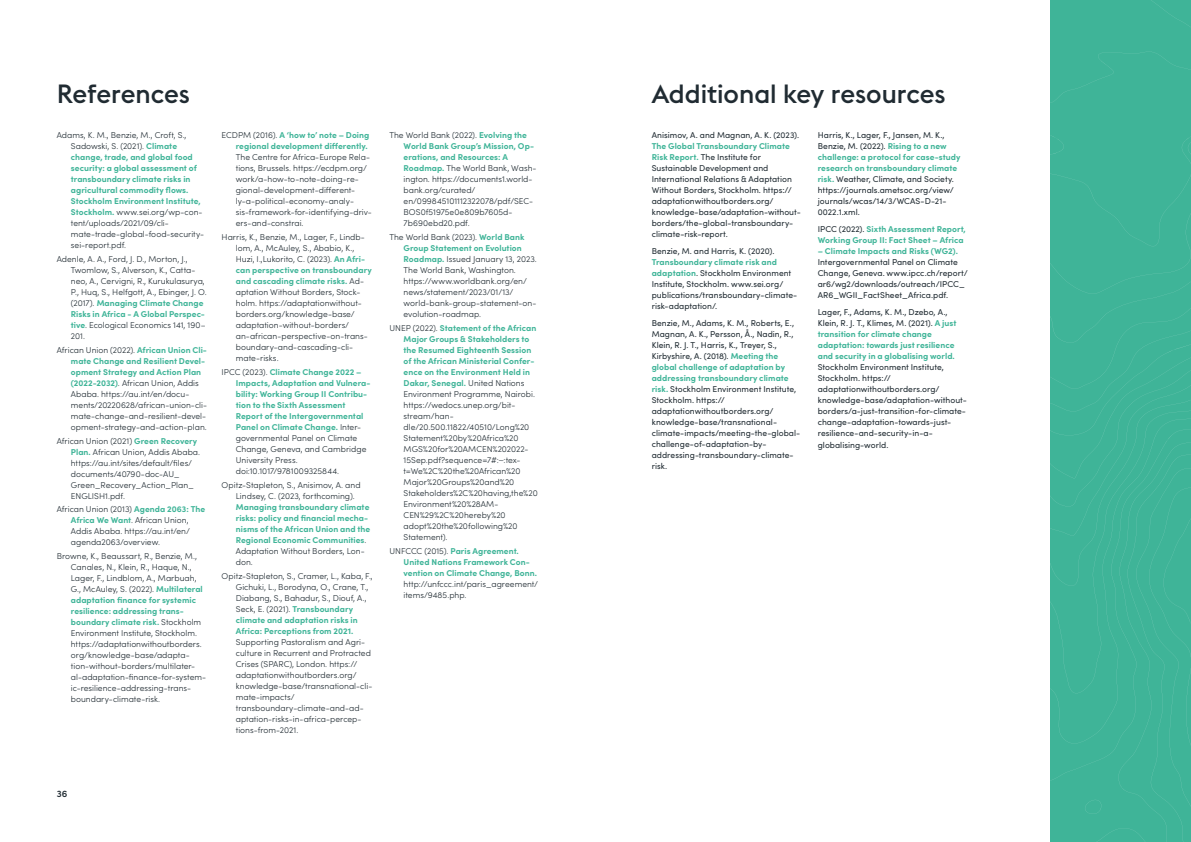
<style>
.page{position:relative;width:1191px;height:842px;background:#fff}
.page>*{position:absolute;margin:0;border:0;box-sizing:border-box;transform-origin:0 0}
.AWB__Article_main_title{font:500 26px "Euclid Flex";letter-spacing:-.005em;color:#202b32}
.t1{font:600 9.5px "Sofia Pro";color:#202b32}
.AWB__References_text{font:300 8.5px/11px "Sofia Pro";color:#202b32}
.AWB__Main_body_text{font:8.5px/11px "Sofia Pro";color:#202b32}
.AWB__References_text-2{font:700 8.5px/11px "Sofia Pro";color:#3fb498}
.AWB__Main_body_text-2{font:700 8.5px/11px "Sofia Pro";letter-spacing:.005em;color:#3fb498}
.s1{font-weight:300;color:#202b32}
.s2{font-weight:700;color:#3fb498}
.s3{font-weight:400;color:#202b32}
</style>
<div class="page">
<div style="left:1050px;top:0;width:141px;height:842px;background:#3fb498"></div>
<svg style="left:1085px;top:800px;width:16px;height:14px"></svg>
<div style="left:1118px;top:320px;width:73px;height:522px;background:#3fb498"></div>
<p class="AWB__Article_main_title" style="left:57px;top:79px;width:135px">References</p>
<p class="AWB__Article_main_title" style="left:651px;top:79px;width:295px">Additional key resources</p>
<p class="AWB__References_text-2" style="left:71px;top:129px;width:135px;text-indent:-14px"><span class="s1">Adams, K. M., Benzie, M., Croft, S.,<br>Sadowski, S. (2021).</span> Climate change, trade, and global food security: a global assessment of transboundary climate risks in agricultural commodity flows.<br>Stockholm Environment Institute,<br>Stockholm. <span class="s1">www.sei.org/wp-con&shy;tent/uploads/2021/09/cli&shy;mate-trade-global-food-security&shy;sei-report.pdf.</span></p>
<p class="AWB__References_text" style="left:71px;top:253px;width:137px;text-indent:-14px">Adenle, A. A., Ford, J. D., Morton, J.,<br>Twomlow, S., Alverson, K., Catta&shy;neo, A., Cervigni, R., Kurukulasurya,<br>P., Huq, S., Helfgott, A., Ebinger, J. O. (2017). <span class="s2">Managing Climate Change<br>Risks in Africa - A Global Perspec&shy;tive</span>. Ecological Economics 141, 190–<br>201.</p>
<p class="AWB__References_text" style="left:71px;top:344px;width:138px;text-indent:-14px">African Union (2022). <span class="s2">African Union Cli&shy;mate Change and Resilient Devel&shy;opment Strategy and Action Plan (2022-2032)</span>. African Union, Addis Ababa. https://au.int/en/docu&shy;ments/20220628/african-union-cli&shy;mate-change-and-resilient-devel&shy;opment-strategy-and-action-plan.</p>
<p class="AWB__References_text" style="left:71px;top:434px;width:131px;text-indent:-14px">African Union (2021) <span class="s2">Green Recovery<br>Plan.</span> African Union, Addis Ababa. https://au.int/sites/default/files/ documents/40790-doc-AU_<br>Green_Recovery_Action_Plan_<br>ENGLISH1.pdf.</p>
<p class="AWB__References_text" style="left:71px;top:503px;width:136px;text-indent:-14px">African Union (2013) <span class="s2">Agenda 2063: The<br>Africa We Want</span>. African Union,<br>Addis Ababa. https://au.int/en/ agenda2063/overview.</p>
<p class="AWB__References_text" style="left:71px;top:550px;width:137px;text-indent:-14px">Browne, K., Beaussart, R., Benzie, M., Canales, N., Klein, R., Haque, N., Lager, F., Lindblom, A., Marbuah, G., McAuley, S. (2022). <span class="s2">Multilateral adaptation finance for systemic resilience: addressing trans&shy;boundary climate risk.</span> Stockholm Environment Institute, Stockholm. https://adaptationwithoutborders. org/knowledge-base/adapta&shy;tion-without-borders/multilater&shy;al-adaptation-finance-for-system&shy;ic-resilience-addressing-trans&shy;boundary-climate-risk.</p>
<p class="AWB__References_text" style="left:236px;top:129px;width:138px;text-indent:-14px">ECDPM (2016). <span class="s2">A ‘how to’ note – Doing regional development differently.<br></span>The Centre for Africa-Europe Rela&shy;tions, Brussels. https://ecdpm.org/ work/a-how-to-note-doing-re&shy;gional-development-different&shy;ly-a-political-economy-analy&shy;sis-framework-for-identifying-driv&shy;ers-and-constrai.</p>
<p class="AWB__References_text" style="left:236px;top:231px;width:138px;text-indent:-14px">Harris, K., Benzie, M., Lager, F., Lindb&shy;lom, A., McAuley, S., Ababio, K., Huzi, I.,Lukorito, C. (2023). <span class="s2">An Afri&shy;can perspective on transboundary and cascading climate risks.</span> Ad&shy;aptation Without Borders, Stock&shy;holm. https://adaptationwithout&shy;borders.org/knowledge-base/ adaptation-without-borders/ an-african-perspective-on-trans&shy;boundary-and-cascading-cli&shy;mate-risks.</p>
<p class="AWB__References_text-2" style="left:236px;top:366px;width:136px;text-indent:-14px"><span class="s1">IPCC (2023).</span> Climate Change 2022 –<br>Impacts, Adaptation and Vulnera&shy;bility: Working Group II Contribu&shy;tion to the Sixth Assessment<br>Report of the Intergovernmental<br>Panel on Climate Change. <span class="s1">Inter&shy;governmental Panel on Climate<br>Change, Geneva, and Cambridge<br>University Press. doi:10.1017/9781009325844.</span></p>
<p class="AWB__References_text-2" style="left:236px;top:478px;width:136px;text-indent:-14px"><span class="s1">Opitz-Stapleton, S., Anisimov, A. and<br>Lindsey, C. (2023, forthcoming).<br></span>Managing transboundary climate risks: policy and financial mecha&shy;nisms of the African Union and the<br>Regional Economic Communities<span class="s1">.<br>Adaptation Without Borders, Lon&shy;don.</span></p>
<p class="AWB__References_text" style="left:236px;top:570px;width:139px;text-indent:-14px">Opitz-Stapleton, S., Cramer, L., Kaba, F., Gichuki, L., Borodyna, O., Crane, T., Diabang, S., Bahadur, S., Diouf, A., Seck, E. (2021). <span class="s2">Transboundary climate and adaptation risks in Africa: Perceptions from 2021.<br></span>Supporting Pastoralism and Agri&shy;culture in Recurrent and Protracted Crises (SPARC), London. https:// adaptationwithoutborders.org/ knowledge-base/transnational-cli&shy;mate-impacts/ transboundary-climate-and-ad&shy;aptation-risks-in-africa-percep&shy;tions-from-2021.</p>
<p class="AWB__References_text" style="left:403px;top:129px;width:134px;text-indent:-14px">The World Bank (2022). <span class="s2">Evolving the<br>World Bank Group’s Mission, Op&shy;erations, and Resources: A<br>Roadmap.</span> The World Bank, Wash&shy;ington. https://documents1.world&shy;bank.org/curated/ en/099845101112322078/pdf/SEC-<br>BOS0f51975e0e809b7605d-<br>7b690ebd20.pdf.</p>
<p class="AWB__References_text" style="left:403px;top:231px;width:135px;text-indent:-14px">The World Bank (2023). <span class="s2">World Bank<br>Group Statement on Evolution<br>Roadmap.</span> Issued January 13, 2023.<br>The World Bank, Washington. https://www.worldbank.org/en/ news/statement/2023/01/13/ world-bank-group-statement-on&shy;evolution-roadmap.</p>
<p class="AWB__References_text" style="left:403px;top:322px;width:136px;text-indent:-14px">UNEP (2022). <span class="s2">Statement of the African<br>Major Groups &amp; Stakeholders to the Resumed Eighteenth Session of the African Ministerial Confer&shy;ence on the Environment Held in<br>Dakar, Senegal.</span> United Nations<br>Environment Programme, Nairobi. https://wedocs.unep.org/bit&shy;stream/han&shy;dle/20.500.11822/40510/Long%20<br>Statement%20by%20Africa%20<br>MGS%20for%20AMCEN%202022-<br>15Sep.pdf?sequence=7#:~:tex&shy;t=We%2C%20the%20African%20<br>Major%20Groups%20and%20<br>Stakeholders%2C%20having,the%20<br>Environment%20%28AM-<br>CEN%29%2C%20hereby%20 adopt%20the%20following%20<br>Statement).</p>
<p class="AWB__References_text-2" style="left:403px;top:544px;width:136px;text-indent:-14px"><span class="s1">UNFCCC (2015).</span> Paris Agreement.<br>United Nations Framework Con&shy;vention on Climate Change, Bonn. <span class="s1">http://unfccc.int/paris_agreement/ items/9485.php.</span></p>
<p class="t1" style="left:57px;top:786px;width:12px">36</p>
<p class="AWB__Main_body_text" style="left:651px;top:129px;width:151px">Anisimov, A. and Magnan, A. K. (2023).<br><span class="s2">The Global Transboundary Climate Risk Report.</span> The Institute for Sustainable Development and International Relations &amp; Adaptation Without Borders, Stockholm. https:// adaptationwithoutborders.org/ knowledge-base/adaptation-without&shy;borders/the-global-transboundary&shy;climate-risk-report.</p>
<p class="AWB__Main_body_text" style="left:651px;top:245px;width:147px">Benzie, M. and Harris, K. (2020).<br><span class="s2">Transboundary climate risk and adaptation</span>. Stockholm Environment Institute, Stockholm. www.sei.org/ publications/transboundary-climate&shy;risk-adaptation/.</p>
<p class="AWB__Main_body_text" style="left:651px;top:317px;width:150px">Benzie, M., Adams, K. M., Roberts, E., Magnan, A. K., Persson, Å., Nadin, R., Klein, R. J. T., Harris, K., Treyer, S., Kirbyshire, A. (2018). <span class="s2">Meeting the global challenge of adaptation by addressing transboundary climate risk.</span> Stockholm Environment Institute, Stockholm. https:// adaptationwithoutborders.org/ knowledge-base/transnational&shy;climate-impacts/meeting-the-global&shy;challenge-of-adaptation-by&shy;addressing-transboundary-climate&shy;risk.</p>
<p class="AWB__Main_body_text" style="left:817px;top:129px;width:144px">Harris, K., Lager, F., Jansen, M. K., Benzie, M. (2022). <span class="s2">Rising to a new challenge: a protocol for case-study research on transboundary climate risk.</span> Weather, Climate, and Society. https://journals.ametsoc.org/view/ journals/wcas/14/3/WCAS-D-21- 0022.1.xml.</p>
<p class="AWB__Main_body_text-2" style="left:817px;top:223px;width:150px"><span class="s3">IPCC (2022).</span> Sixth Assessment Report,<br>Working Group II: Fact Sheet – Africa</p>
<p class="AWB__Main_body_text" style="left:817px;top:245px;width:152px"><span class="s2">– Climate Impacts and Risks (WG2).<br></span>Intergovernmental Panel on Climate Change, Geneva. www.ipcc.ch/report/ ar6/wg2/downloads/outreach/IPCC_ AR6_WGII_FactSheet_Africa.pdf.</p>
<p class="AWB__Main_body_text" style="left:817px;top:306px;width:151px">Lager, F., Adams, K. M., Dzebo, A., Klein, R. J. T., Klimes, M. (2021). <span class="s2">A just transition for climate change adaptation: towards just resilience and security in a globalising world.<br></span>Stockholm Environment Institute, Stockholm. https:// adaptationwithoutborders.org/ knowledge-base/adaptation-without&shy;borders/a-just-transition-for-climate&shy;change-adaptation-towards-just&shy;resilience-and-security-in-a-</p>
<p class="AWB__Main_body_text" style="left:817px;top:439px;width:72px">globalising-world.</p>
</div>
